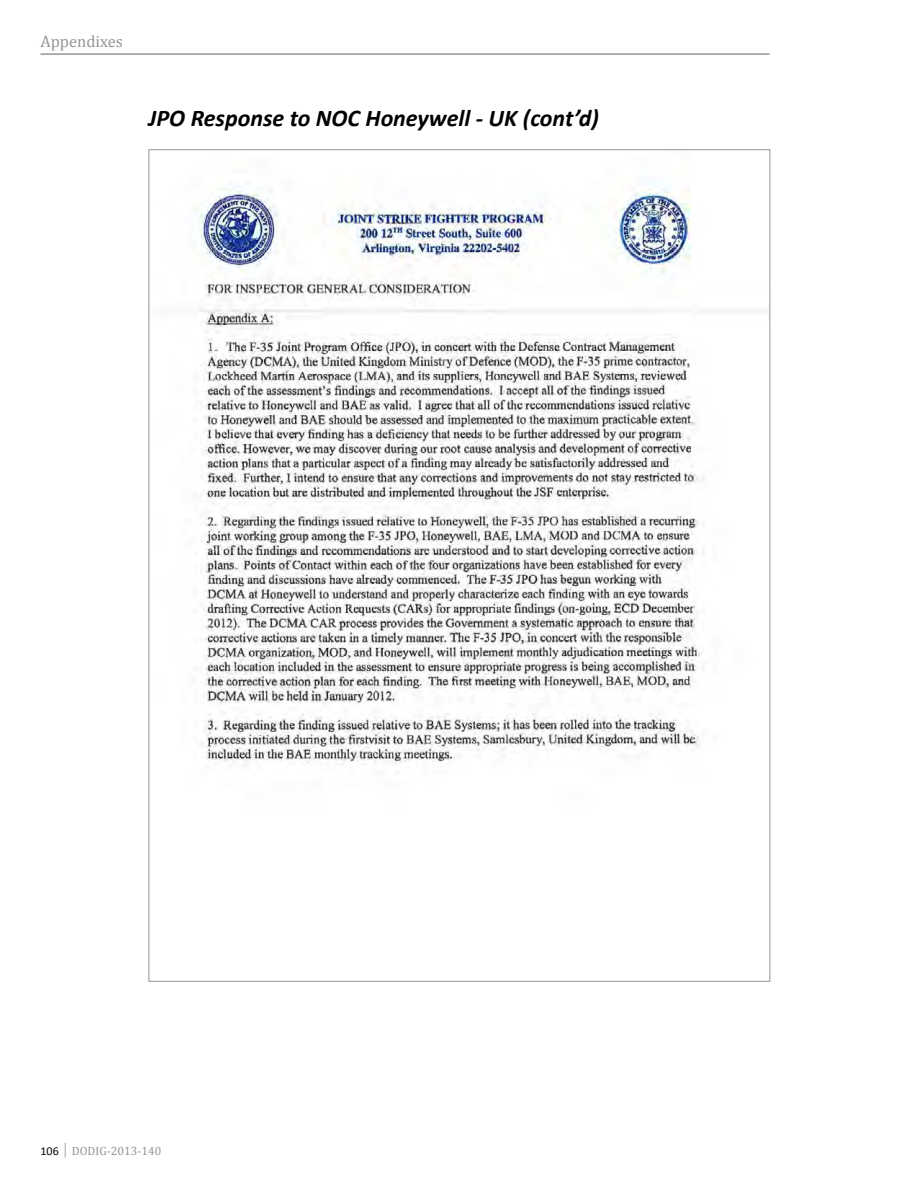
<style>
.page{position:relative;width:918px;height:1188px;background:#fff}
.page>*{position:absolute;margin:0;border:0;box-sizing:border-box;transform-origin:0 0}
.Heading_3{font:italic 700 24px "Calibri";color:#000}
.t1{font:16.5px "Cambria";color:#939598}
.t2{font:12px "Cambria";color:#939598}
.s1{font-family:"Calibri";color:#000}
</style>
<div class="page">
<hr style="left:40px;top:53px;width:730px;height:2px;background:#939598">
<img style="left:194px;top:182px;width:571px;height:583px">
<p class="t1" style="left:40px;top:31px;width:84px">Appendixes</p>
<p class="Heading_3" style="left:148px;top:103px;width:452px">JPO Response to NOC Honeywell - UK (cont’d)</p>
<p class="t2" style="left:40px;top:1143px;width:122px"><span class="s1">106</span> │ DODIG-2013-140</p>
</div>
